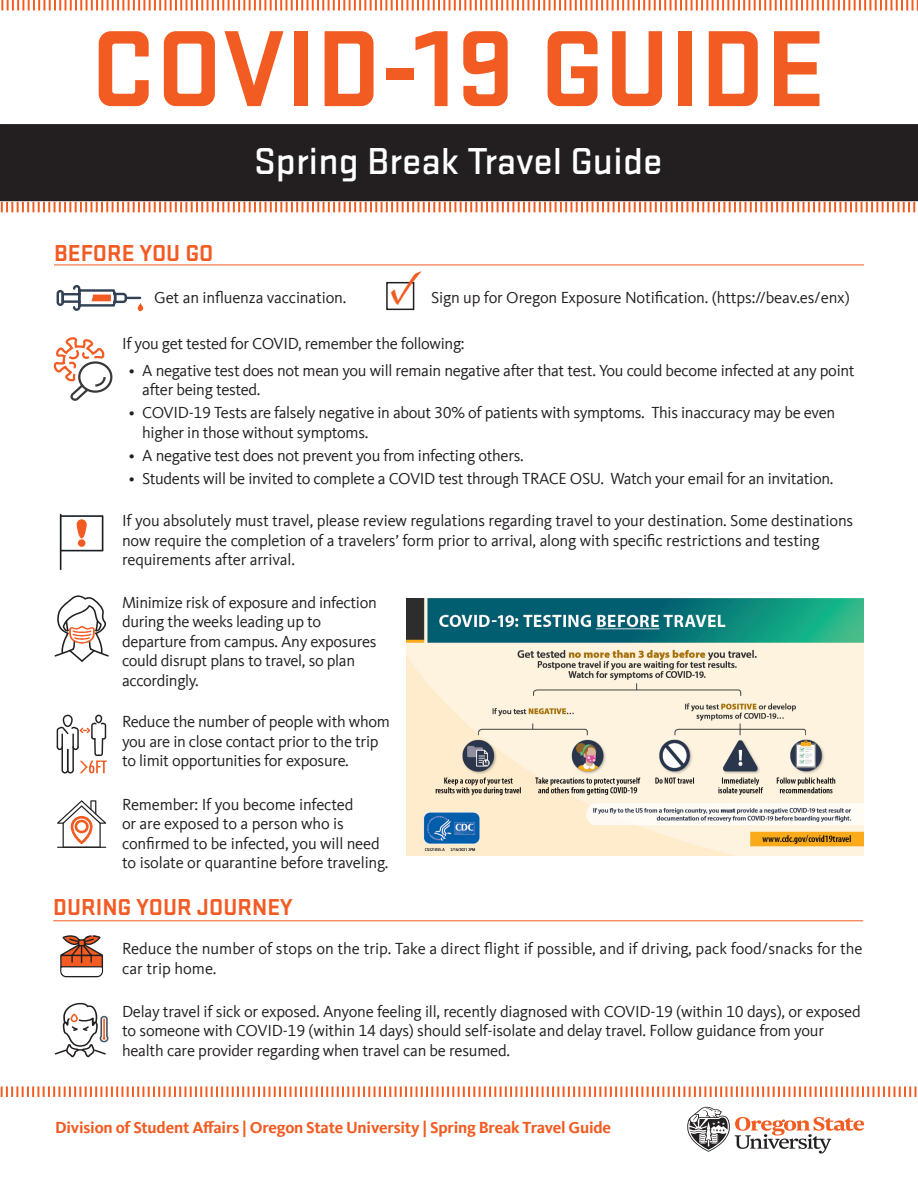
<style>
.page{position:relative;width:918px;height:1188px;background:#fff}
.page>*{position:absolute;margin:0;border:0;box-sizing:border-box;transform-origin:0 0}
.t1{font:700 112.5px "Stratum 2";color:#f25b21}
.t2{font:700 49.5px "Minion Pro";color:#f25b21}
.t3{font:500 39px "Stratum 2";color:#fff}
.t4{font:700 24px "Stratum 2";color:#f25c24}
.t5{font:16.5px/19.5px "Kievit Offc";letter-spacing:-.02em;color:#231f20}
.t6{font:16.5px/19.5px "Kievit Offc";color:#231f20}
.t7{font:700 16.5px "Kievit Offc";letter-spacing:-.01em;color:#f25b21}
</style>
<div class="page">
<svg style="left:0;top:1086px;width:917px;height:11px"></svg>
<svg style="left:687px;top:1106px;width:177px;height:48px"></svg>
<svg style="left:57px;top:715px;width:50px;height:59px"></svg>
<svg style="left:57px;top:800px;width:49px;height:48px"></svg>
<svg style="left:54px;top:595px;width:55px;height:67px"></svg>
<svg style="left:53px;top:285px;width:90px;height:116px"></svg>
<svg style="left:138px;top:303px;width:5px;height:8px"></svg>
<div style="left:1px;top:125px;width:916px;height:75px;background:#231f20"></div>
<div style="left:0;top:124px;width:918px;height:77px;border:2px solid #231f20"></div>
<svg style="left:0;top:202px;width:916px;height:10px"></svg>
<svg style="left:1px;top:0;width:917px;height:10px"></svg>
<div style="left:386px;top:282px;width:28px;height:28px;border:2px solid #231f20"></div>
<hr style="left:54px;top:265px;width:810px;height:1px;background:#f25b21">
<img style="left:407px;top:598px;width:457px;height:258px">
<svg style="left:60px;top:935px;width:43px;height:42px"></svg>
<svg style="left:55px;top:1003px;width:54px;height:54px"></svg>
<hr style="left:53px;top:920px;width:810px;height:1px;background:#f25b21">
<svg style="left:60px;top:514px;width:43px;height:56px"></svg>
<div style="left:78px;top:539px;width:7px;height:8px;background:#f25b21;border-radius:50%"></div>
<p class="t1" style="left:91px;top:-9px;width:736px">COVID-19 GUIDE</p>
<p class="t4" style="left:54px;top:236px;width:161px">BEFORE YOU GO</p>
<p class="t3" style="left:254px;top:134px;width:410px">Spring Break Travel Guide</p>
<p class="t5" style="left:154px;top:288px;width:194px">Get an influenza vaccination.</p>
<p class="t2" style="left:389px;top:252px;width:35px">✓</p>
<p class="t5" style="left:431px;top:288px;width:420px">Sign up for Oregon Exposure Notification. (https://beav.es/enx)</p>
<p class="t5" style="left:122px;top:334px;width:344px">If you get tested for COVID, remember the following:</p>
<p class="t5" style="left:142px;top:361px;width:714px;text-indent:-14px">• A negative test does not mean you will remain negative after that test. You could become infected at any point after being tested.</p>
<p class="t5" style="left:142px;top:403px;width:694px;text-indent:-14px">• COVID-19 Tests are falsely negative in about 30% of patients with symptoms. This inaccuracy may be even higher in those without symptoms.</p>
<p class="t5" style="left:129px;top:446px;width:396px">• A negative test does not prevent you from infecting others.</p>
<p class="t5" style="left:129px;top:469px;width:706px">• Students will be invited to complete a COVID test through TRACE OSU. Watch your email for an invitation.</p>
<p class="t5" style="left:122px;top:511px;width:733px">If you absolutely must travel, please review regulations regarding travel to your destination. Some destinations now require the completion of a travelers’ form prior to arrival, along with specific restrictions and testing requirements after arrival.</p>
<p class="t5" style="left:122px;top:593px;width:256px">Minimize risk of exposure and infection during the weeks leading up to departure from campus. Any exposures could disrupt plans to travel, so plan accordingly.</p>
<p class="t5" style="left:122px;top:712px;width:269px">Reduce the number of people with whom you are in close contact prior to the trip to limit opportunities for exposure.</p>
<p class="t5" style="left:122px;top:794px;width:268px">Remember: If you become infected<br>or are exposed to a person who is confirmed to be infected, you will need to isolate or quarantine before traveling.</p>
<p class="t4" style="left:53px;top:890px;width:241px">DURING YOUR JOURNEY</p>
<p class="t6" style="left:122px;top:939px;width:742px">Reduce the number of stops on the trip. Take a direct flight if possible, and if driving, pack food/snacks for the car trip home.</p>
<p class="t5" style="left:122px;top:1002px;width:740px">Delay travel if sick or exposed. Anyone feeling ill, recently diagnosed with COVID-19 (within 10 days), or exposed to someone with COVID-19 (within 14 days) should self-isolate and delay travel. Follow guidance from your health care provider regarding when travel can be resumed.</p>
<p class="t7" style="left:55px;top:1118px;width:558px">Division of Student Affairs | Oregon State University | Spring Break Travel Guide</p>
</div>
